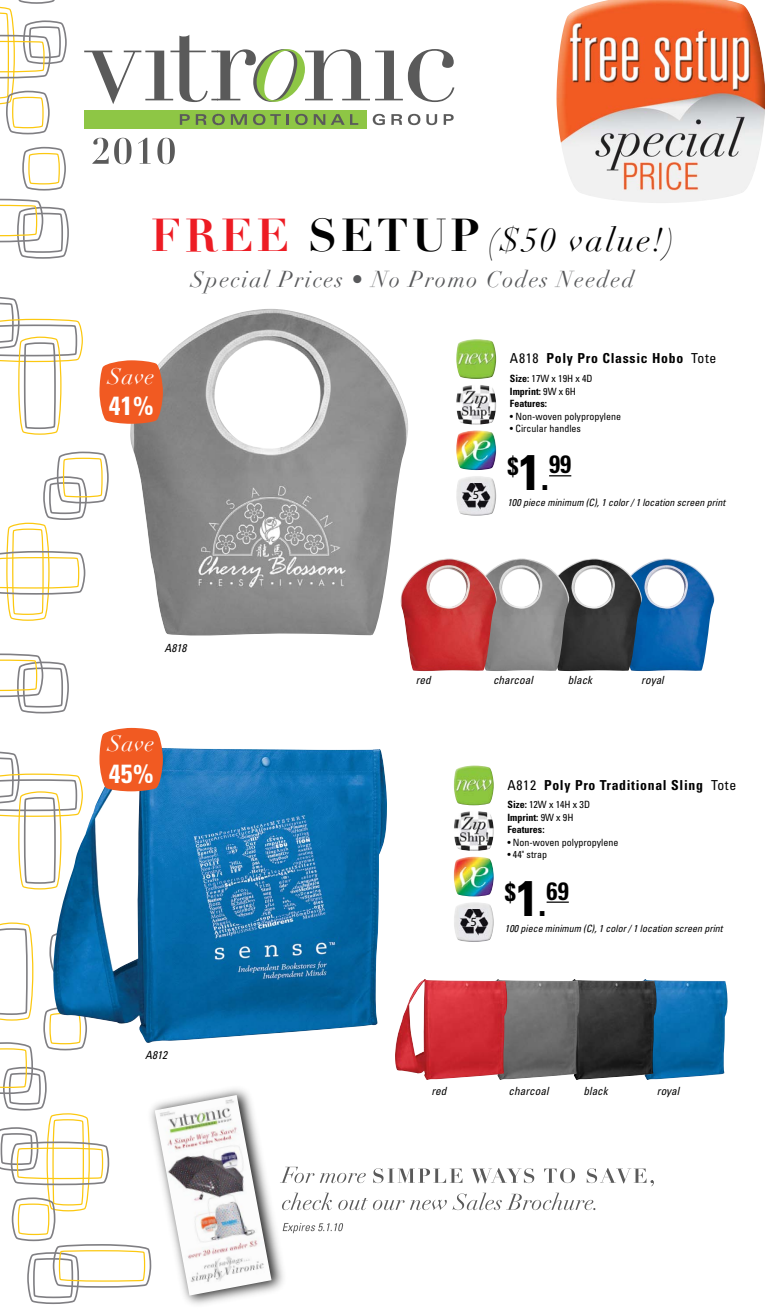
<style>
.page{position:relative;width:765px;height:1314px;background:#fff}
.page>*{position:absolute;margin:0;border:0;box-sizing:border-box;transform-origin:0 0}
.t1{font:italic 32.5px "Didot";letter-spacing:.075em;color:#000}
.t2{font:700 condensed 26.25px "Univers";color:#fff}
.t3{font:700 condensed 25px "Univers";color:#000}
.t4{font:italic 22.5px "Didot";letter-spacing:.075em;color:#58595b}
.t5{font:italic 22.5px "Didot";letter-spacing:.015em;color:#fff}
.t6{font:700 condensed 13.75px "Univers";letter-spacing:.05em;color:#000}
.t7{font:12.5px "Myriad";color:#000}
.t8{font:italic condensed 11.25px "Univers";color:#000}
.t9{font:italic condensed 10px "Univers";color:#000}
.t10{font:700 condensed 10px/12.5px "Univers";color:#000}
.t11{font:condensed 10px "Univers";color:#000}
.s1{font-weight:700;font-style:normal;font-size:45px;color:#ed1c24}
.s2{font-weight:700;font-style:normal;font-size:45px}
.s3{font-weight:400}
.s4{font-size:50px}
.s5{font-size:37.5px}
</style>
<div class="page">
<svg style="left:22px;top:146px;width:44px;height:45px"></svg>
<svg style="left:0;top:198px;width:69px;height:61px"></svg>
<svg style="left:0;top:451px;width:109px;height:170px"></svg>
<svg style="left:0;top:297px;width:83px;height:138px"></svg>
<svg style="left:0;top:653px;width:69px;height:61px"></svg>
<svg style="left:0;top:751px;width:53px;height:139px"></svg>
<svg style="left:0;top:0;width:67px;height:135px"></svg>
<div style="left:84px;top:110px;width:283px;height:19px;background:#8ec645"></div>
<svg style="left:84px;top:35px;width:370px;height:69px"></svg>
<svg style="left:180px;top:114px;width:10px;height:11px"></svg>
<svg style="left:196px;top:114px;width:10px;height:11px"></svg>
<svg style="left:212px;top:114px;width:13px;height:11px"></svg>
<svg style="left:231px;top:114px;width:16px;height:11px"></svg>
<svg style="left:253px;top:114px;width:36px;height:11px"></svg>
<svg style="left:295px;top:114px;width:13px;height:11px"></svg>
<svg style="left:314px;top:114px;width:11px;height:11px"></svg>
<svg style="left:331px;top:114px;width:27px;height:11px"></svg>
<svg style="left:373px;top:114px;width:12px;height:11px"></svg>
<svg style="left:391px;top:114px;width:11px;height:11px"></svg>
<svg style="left:408px;top:114px;width:12px;height:11px"></svg>
<svg style="left:426px;top:114px;width:11px;height:11px"></svg>
<svg style="left:444px;top:114px;width:10px;height:11px"></svg>
<svg style="left:92px;top:138px;width:40px;height:26px"></svg>
<svg style="left:138px;top:138px;width:13px;height:26px"></svg>
<svg style="left:157px;top:138px;width:18px;height:26px"></svg>
<svg style="left:0;top:922px;width:142px;height:382px"></svg>
<img style="left:657px;top:980px;width:71px;height:100px">
<img style="left:580px;top:979px;width:77px;height:101px">
<img style="left:642px;top:558px;width:73px;height:113px">
<img style="left:570px;top:558px;width:72px;height:113px">
<img style="left:130px;top:309px;width:278px;height:327px">
<img style="left:557px;top:0;width:208px;height:203px">
<svg style="left:99px;top:360px;width:64px;height:64px;background:#ed6837"></svg>
<svg style="left:291px;top:1167px;width:75px;height:16px"></svg>
<svg style="left:373px;top:1168px;width:281px;height:18px"></svg>
<svg style="left:291px;top:1192px;width:304px;height:18px"></svg>
<svg style="left:291px;top:1223px;width:53px;height:10px"></svg>
<img style="left:142px;top:1088px;width:149px;height:217px">
<img style="left:155px;top:1095px;width:117px;height:200px">
<img style="left:456px;top:385px;width:40px;height:39px">
<svg style="left:549px;top:475px;width:22px;height:1px"></svg>
<img style="left:456px;top:339px;width:40px;height:40px">
<img style="left:456px;top:430px;width:40px;height:40px">
<img style="left:456px;top:476px;width:40px;height:40px">
<img style="left:53px;top:748px;width:334px;height:295px">
<img style="left:454px;top:811px;width:40px;height:40px">
<hr style="left:547px;top:901px;width:22px;height:2px;background:#000">
<img style="left:454px;top:765px;width:40px;height:40px">
<img style="left:454px;top:856px;width:40px;height:40px">
<img style="left:454px;top:902px;width:40px;height:40px">
<svg style="left:99px;top:728px;width:64px;height:63px;background:#eb6737"></svg>
<img style="left:497px;top:558px;width:73px;height:113px">
<img style="left:400px;top:558px;width:97px;height:113px">
<img style="left:507px;top:979px;width:73px;height:101px">
<img style="left:395px;top:979px;width:112px;height:101px">
<h1 class="t1" style="left:151px;top:220px;width:525px"><span class="s1">FREE</span> <span class="s2">SETUP</span> ($50 value!)</h1>
<h3 class="t4" style="left:191px;top:266px;width:445px">Special Prices • No Promo Codes Needed</h3>
<h3 class="t5" style="left:108px;top:362px;width:48px">Save</h3>
<h2 class="t2" style="left:109px;top:390px;width:47px">41%</h2>
<p class="t8" style="left:165px;top:641px;width:23px">A818</p>
<h3 class="t5" style="left:108px;top:730px;width:48px">Save</h3>
<h2 class="t2" style="left:109px;top:757px;width:47px">45%</h2>
<p class="t8" style="left:145px;top:1047px;width:23px">A812</p>
<p class="t7" style="left:473px;top:489px;width:8px">5</p>
<h3 class="t6" style="left:510px;top:350px;width:208px"><span class="s3">A818</span> Poly Pro Classic Hobo <span class="s3">Tote</span></h3>
<p class="t10" style="left:510px;top:372px;width:84px">Size: <span class="s3">17W x 19H x 4D<br></span>Imprint: <span class="s3">9W x 6H<br></span>Features:</p>
<p class="t11" style="left:510px;top:410px;width:113px">• Non-woven polypropylene</p>
<p class="t11" style="left:510px;top:422px;width:73px">• Circular handles</p>
<h3 class="t3" style="left:507px;top:449px;width:65px">$<span class="s4">1</span><span class="s5">.</span>99</h3>
<p class="t9" style="left:507px;top:496px;width:219px">100 piece minimum (C), 1 color / 1 location screen print</p>
<p class="t8" style="left:416px;top:673px;width:16px">red</p>
<p class="t8" style="left:493px;top:673px;width:41px">charcoal</p>
<p class="t8" style="left:568px;top:673px;width:26px">black</p>
<p class="t8" style="left:641px;top:673px;width:24px">royal</p>
<p class="t7" style="left:470px;top:915px;width:8px">5</p>
<h3 class="t6" style="left:507px;top:776px;width:230px"><span class="s3">A812</span> Poly Pro Traditional Sling <span class="s3">Tote</span></h3>
<p class="t10" style="left:507px;top:798px;width:84px">Size: <span class="s3">12W x 14H x 3D<br></span>Imprint: <span class="s3">9W x 9H<br></span>Features:</p>
<p class="t11" style="left:507px;top:836px;width:113px">• Non-woven polypropylene</p>
<p class="t11" style="left:507px;top:848px;width:41px">• 44" strap</p>
<h3 class="t3" style="left:505px;top:875px;width:65px">$<span class="s4">1</span><span class="s5">.</span>69</h3>
<p class="t9" style="left:505px;top:922px;width:219px">100 piece minimum (C), 1 color / 1 location screen print</p>
<p class="t8" style="left:431px;top:1083px;width:16px">red</p>
<p class="t8" style="left:509px;top:1083px;width:41px">charcoal</p>
<p class="t8" style="left:584px;top:1083px;width:26px">black</p>
<p class="t8" style="left:657px;top:1083px;width:24px">royal</p>
</div>
